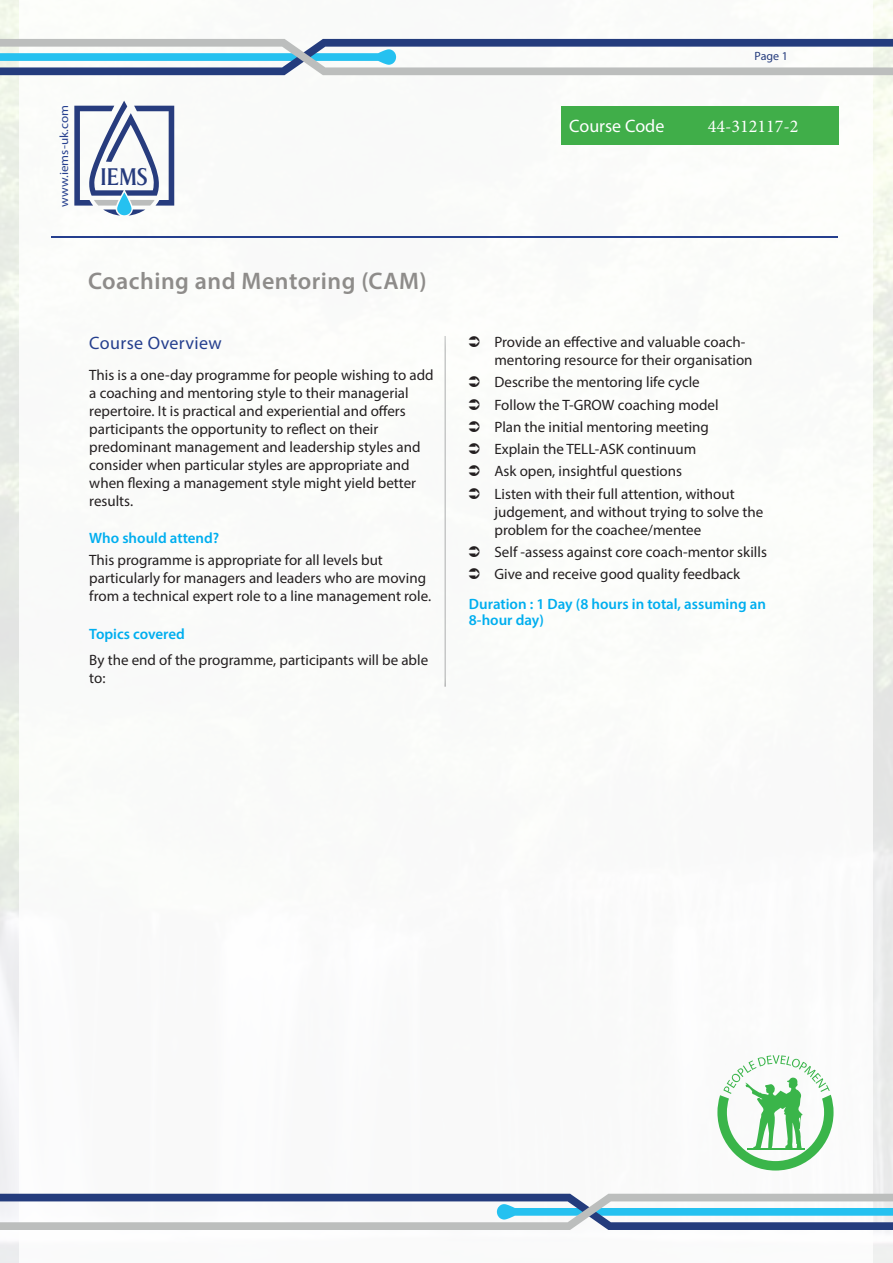
<style>
.page{position:relative;width:893px;height:1263px;background:#fff}
.page>*{position:absolute;margin:0;border:0;box-sizing:border-box;transform-origin:0 0}
.t1{font:30.45px "Dragon Serial";color:#263b7d;scale:.93 1}
.Grey_Header{font:600 24px "Myriad Pro";letter-spacing:.02em;color:#8e8c8a}
.Para_Head{font:18px "Myriad Pro";letter-spacing:.02em;color:#253f8e}
.t2{font:18px "Minion Pro";color:#fff}
.Body_Text{font:18px "Myriad Pro";color:#fff}
.Body_Text-2{font:15px/18px "Myriad Pro";color:#231f20}
.Header_footer{font:600 15px/16.5px "Myriad Pro";color:#00aeef}
.Para_start{font:15px/18px "Myriad Pro";color:#231f20}
.Body_Text-3{font:12px "Myriad Pro";color:#253f8e;scale:1.09 1}
.Numbering_pages{font:12px "Myriad Pro";color:#253c7d}
</style>
<div class="page">
<svg style="left:0;top:39px;width:893px;height:36px"></svg>
<svg style="left:0;top:1194px;width:893px;height:36px"></svg>
<svg style="left:74px;top:101px;width:100px;height:115px"></svg>
<hr style="left:51px;top:237px;width:787px;height:1px;background:#253f8e">
<hr style="left:444px;top:333px;width:4px;height:349px;background:#fff;opacity:.75">
<hr style="left:444px;top:340px;width:4px;height:347px;background:#231f20;opacity:.75">
<div style="left:561px;top:106px;width:139px;height:39px;background:#40ae49"></div>
<div style="left:699px;top:106px;width:140px;height:39px;background:#40ae49"></div>
<svg style="left:717px;top:1055px;width:116px;height:115px"></svg>
<p class="Body_Text-3" style="left:57px;top:207px;width:94px;rotate:-90deg">www.iems-uk.com</p>
<h1 class="t1" style="left:101px;top:159px;width:52px">IEMS</h1>
<p class="Grey_Header" style="left:88px;top:266px;width:340px">Coaching and Mentoring (CAM)</p>
<p class="Para_Head" style="left:89px;top:332px;width:134px">Course Overview</p>
<p class="Body_Text-2" style="left:89px;top:366px;width:346px">This is a one-day programme for people wishing to add a coaching and mentoring style to their managerial repertoire. It is practical and experiential and offers participants the opportunity to reflect on their predominant management and leadership styles and consider when particular styles are appropriate and when flexing a management style might yield better results.</p>
<p class="Header_footer" style="left:89px;top:530px;width:132px">Who should attend?</p>
<p class="Body_Text-2" style="left:89px;top:551px;width:343px">This programme is appropriate for all levels but particularly for managers and leaders who are moving from a technical expert role to a line management role.</p>
<p class="Header_footer" style="left:89px;top:625px;width:97px">Topics covered</p>
<p class="Para_start" style="left:89px;top:651px;width:340px">By the end of the programme, participants will be able to:</p>
<p class="Numbering_pages" style="left:755px;top:49px;width:35px">Page 1</p>
<p class="Body_Text" style="left:569px;top:115px;width:97px">Course Code</p>
<p class="t2" style="left:708px;top:114px;width:92px">44-312117-2</p>
<p class="Body_Text-2" style="left:494px;top:333px;width:260px">Provide an effective and valuable coach&shy;mentoring resource for their organisation</p>
<p class="Body_Text-2" style="left:494px;top:373px;width:207px">Describe the mentoring life cycle</p>
<p class="Body_Text-2" style="left:494px;top:395px;width:226px">Follow the T-GROW coaching model</p>
<p class="Body_Text-2" style="left:494px;top:418px;width:216px">Plan the initial mentoring meeting</p>
<p class="Body_Text-2" style="left:494px;top:440px;width:203px">Explain the TELL-ASK continuum</p>
<p class="Body_Text-2" style="left:494px;top:462px;width:189px">Ask open, insightful questions</p>
<p class="Body_Text-2" style="left:494px;top:484px;width:270px">Listen with their full attention, without judgement, and without trying to solve the problem for the coachee/mentee</p>
<p class="Body_Text-2" style="left:494px;top:543px;width:274px">Self -assess against core coach-mentor skills</p>
<p class="Body_Text-2" style="left:494px;top:565px;width:247px">Give and receive good quality feedback</p>
<p class="Header_footer" style="left:469px;top:595px;width:298px">Duration : 1 Day (8 hours in total, assuming an<br>8-hour day)</p>
</div>
